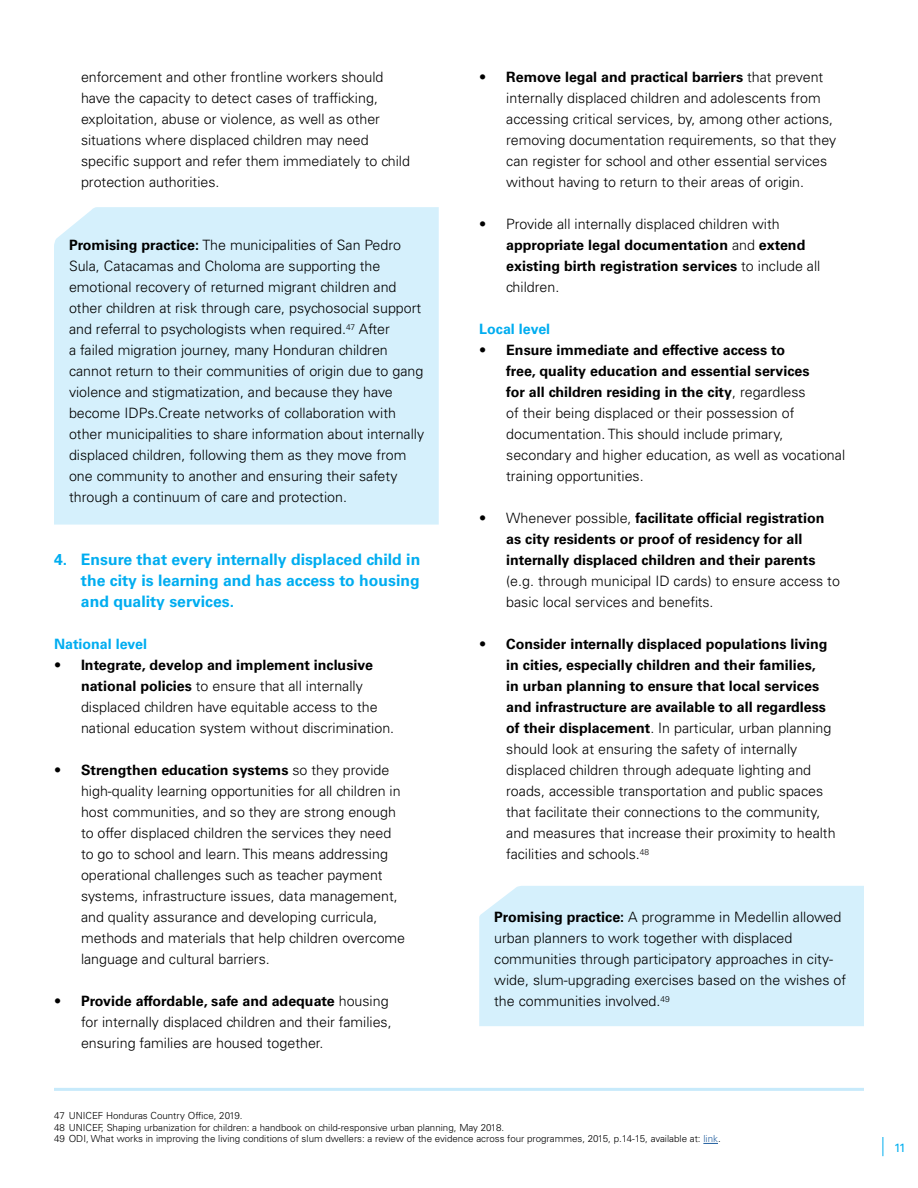
<style>
.page{position:relative;width:918px;height:1188px;background:#fff}
.page>*{position:absolute;margin:0;border:0;box-sizing:border-box;transform-origin:0 0}
.t1{font:700 15.75px/21px "Univers LT Std";color:#00adf0;text-align:justify}
.t2{font:300 14.25px/21px "Univers LT Std";color:#000}
.t3{font:700 14.25px/21px "Univers LT Std";color:#000}
.t4{font:700 14.25px "Univers LT Std";color:#00adf0}
.t5{font:12px "Univers LT Std";color:#00aeef}
.t6{font:300 9.75px/11.7px "Univers LT Std";color:#000}
.s1{font-weight:700}
.s2{font-weight:300}
.s3{color:#215e9e}
</style>
<div class="page">
<svg style="left:883px;top:1137px;width:1px;height:19px"></svg>
<div style="left:54px;top:207px;width:385px;height:318px;background:#d5f0fc"></div>
<hr style="left:54px;top:1088px;width:810px;height:3px;background:#c7eafb">
<svg style="left:703px;top:1143px;width:15px;height:1px"></svg>
<div style="left:479px;top:886px;width:385px;height:140px;background:#d5f0fc"></div>
<p class="t2" style="left:81px;top:67px;width:330px">enforcement and other frontline workers should have the capacity to detect cases of trafficking, exploitation, abuse or violence, as well as other situations where displaced children may need specific support and refer them immediately to child protection authorities.</p>
<p class="t2" style="left:69px;top:235px;width:357px"><span class="s1">Promising practice:</span> The municipalities of San Pedro Sula, Catacamas and Choloma are supporting the emotional recovery of returned migrant children and other children at risk through care, psychosocial support and referral to psychologists when required.<sup>47</sup> After<br>a failed migration journey, many Honduran children cannot return to their communities of origin due to gang violence and stigmatization, and because they have become IDPs.Create networks of collaboration with other municipalities to share information about internally displaced children, following them as they move from one community to another and ensuring their safety through a continuum of care and protection.</p>
<p class="t1" style="left:81px;top:549px;width:341px;text-indent:-27px">4. Ensure that every internally displaced child in the city is learning and has access to housing and quality services.</p>
<p class="t4" style="left:54px;top:636px;width:95px">National level</p>
<p class="t2" style="left:81px;top:655px;width:315px;text-indent:-27px">• <span class="s1">Integrate, develop and implement inclusive national policies</span> to ensure that all internally displaced children have equitable access to the national education system without discrimination.</p>
<p class="t2" style="left:81px;top:760px;width:326px;text-indent:-27px">• <span class="s1">Strengthen education systems</span> so they provide high-quality learning opportunities for all children in host communities, and so they are strong enough to offer displaced children the services they need to go to school and learn. This means addressing operational challenges such as teacher payment systems, infrastructure issues, data management, and quality assurance and developing curricula, methods and materials that help children overcome language and cultural barriers.</p>
<p class="t2" style="left:81px;top:991px;width:312px;text-indent:-27px">• <span class="s1">Provide affordable, safe and adequate</span> housing for internally displaced children and their families, ensuring families are housed together.</p>
<p class="t2" style="left:506px;top:67px;width:331px;text-indent:-27px">• <span class="s1">Remove legal and practical barriers</span> that prevent internally displaced children and adolescents from accessing critical services, by, among other actions, removing documentation requirements, so that they can register for school and other essential services without having to return to their areas of origin.</p>
<p class="t3" style="left:506px;top:214px;width:316px;text-indent:-27px"><span class="s2">• Provide all internally displaced children with </span>appropriate legal documentation <span class="s2">and</span> extend existing birth registration services <span class="s2">to include all children.</span></p>
<p class="t4" style="left:479px;top:321px;width:73px">Local level</p>
<p class="t2" style="left:506px;top:340px;width:340px;text-indent:-27px">• <span class="s1">Ensure immediate and effective access to<br>free, quality education and essential services<br>for all children residing in the city</span>, regardless<br>of their being displaced or their possession of documentation. This should include primary, secondary and higher education, as well as vocational training opportunities.</p>
<p class="t3" style="left:506px;top:508px;width:320px;text-indent:-27px"><span class="s2">• Whenever possible,</span> facilitate official registration as city residents or proof of residency for all internally displaced children and their parents</p>
<p class="t2" style="left:506px;top:571px;width:335px">(e.g. through municipal ID cards) to ensure access to basic local services and benefits.</p>
<p class="t2" style="left:506px;top:634px;width:331px;text-indent:-27px">• <span class="s1">Consider internally displaced populations living in cities, especially children and their families,<br>in urban planning to ensure that local services and infrastructure are available to all regardless of their displacement</span>. In particular, urban planning should look at ensuring the safety of internally displaced children through adequate lighting and roads, accessible transportation and public spaces that facilitate their connections to the community, and measures that increase their proximity to health facilities and schools.<sup>48</sup></p>
<p class="t2" style="left:494px;top:907px;width:353px"><span class="s1">Promising practice:</span> A programme in Medellin allowed urban planners to work together with displaced communities through participatory approaches in city&shy;wide, slum-upgrading exercises based on the wishes of the communities involved.<sup>49</sup></p>
<p class="t6" style="left:54px;top:1110px;width:668px">47 UNICEF Honduras Country Office, 2019.<br>48 UNICEF, Shaping urbanization for children: a handbook on child-responsive urban planning, May 2018.<br>49 ODI, What works in improving the living conditions of slum dwellers: a review of the evidence across four programmes, 2015, p.14-15, available at: <span class="s3">link</span>.</p>
<p class="t5" style="left:894px;top:1140px;width:13px">11</p>
</div>
